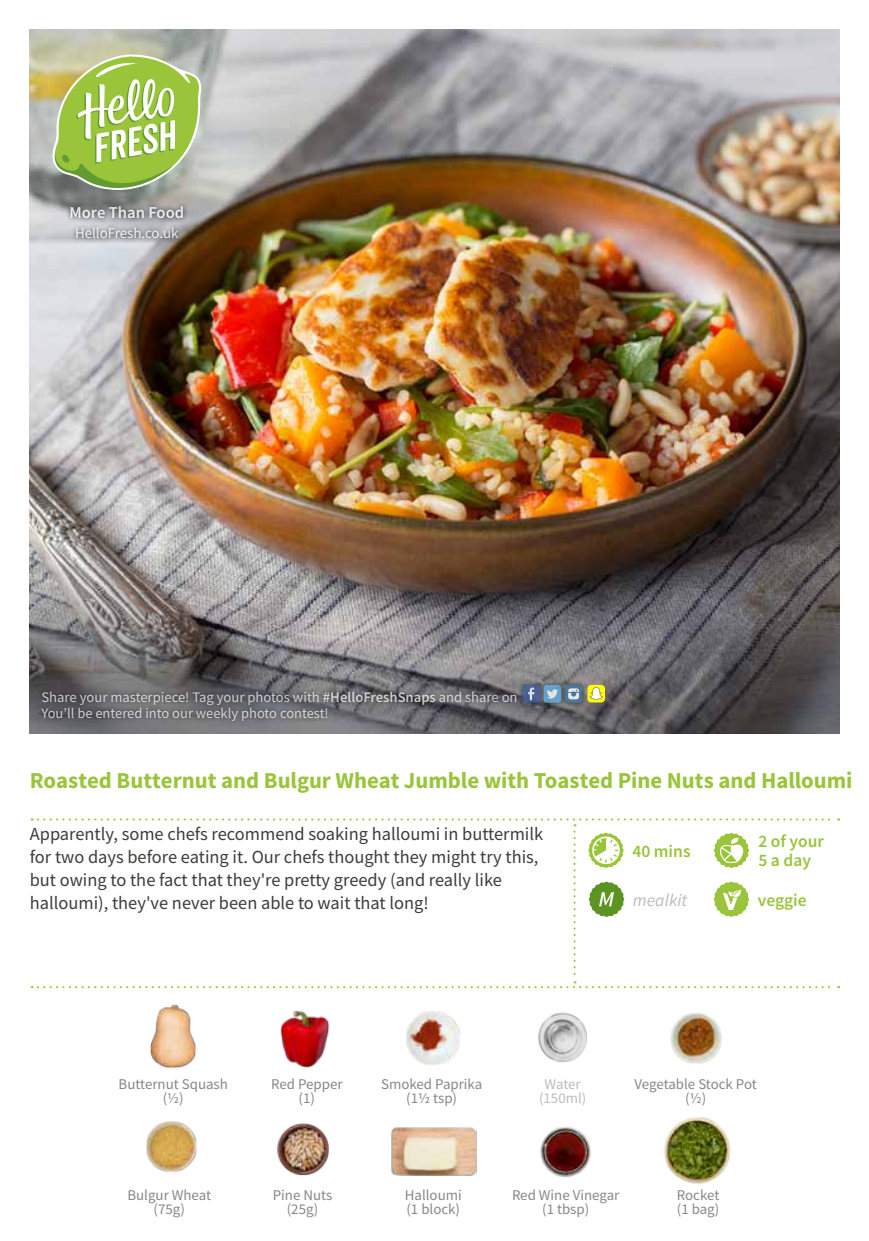
<style>
.page{position:relative;width:869px;height:1241px;background:#fff}
.page>*{position:absolute;margin:0;border:0;box-sizing:border-box;transform-origin:0 0}
.t1{font:700 22.75px "Source Sans Pro";color:#9ac43a}
.t2{font:18.38px/22.8px "Source Sans Pro";color:#3c3c3b}
.t3{font:600 17.5px/18.6px "Source Sans Pro";color:#9ac43a}
.t4{font:italic 17.5px "Source Sans Pro";color:#bcbcbc}
.t5{font:600 16.62px "Source Sans Pro";color:#fff}
.t6{font:14.88px/14.5px "Source Sans Pro";color:#878787;text-align:center}
.t7{font:14.88px "Source Sans Pro";color:#fff}
.t8{font:14.88px/14.5px "Source Sans Pro";color:#bcbcbc;text-align:center}
.t9{font:14.53px/16.4px "Source Sans Pro";color:#ededed}
.s1{font-weight:600}
</style>
<div class="page">
<img style="left:30px;top:30px;width:808px;height:703px">
<svg style="left:66px;top:201px;width:122px;height:21px"></svg>
<svg style="left:71px;top:223px;width:112px;height:21px"></svg>
<div style="left:37px;top:679px;width:550px;height:46px;background:#000;opacity:.75"></div>
<div style="left:522px;top:685px;width:18px;height:17px;background:#496195;border-radius:3px"></div>
<svg style="left:528px;top:687px;width:6px;height:13px"></svg>
<svg style="left:564px;top:685px;width:18px;height:17px"></svg>
<svg style="left:568px;top:688px;width:10px;height:11px"></svg>
<div style="left:543px;top:685px;width:18px;height:17px;background:#66a2cc;border-radius:3px"></div>
<svg style="left:547px;top:689px;width:11px;height:9px"></svg>
<svg style="left:587px;top:684px;width:17px;height:18px"></svg>
<img style="left:280px;top:1010px;width:50px;height:58px">
<img style="left:146px;top:1121px;width:51px;height:51px">
<img style="left:540px;top:1127px;width:51px;height:50px">
<img style="left:664px;top:1117px;width:67px;height:67px">
<img style="left:150px;top:1004px;width:46px;height:65px">
<svg style="left:48px;top:54px;width:153px;height:147px"></svg>
<img style="left:538px;top:1012px;width:49px;height:51px">
<img style="left:406px;top:1011px;width:54px;height:54px">
<img style="left:277px;top:1123px;width:52px;height:53px">
<img style="left:391px;top:1127px;width:85px;height:49px">
<img style="left:670px;top:1013px;width:52px;height:51px">
<svg style="left:32px;top:818px;width:806px;height:170px"></svg>
<p class="t5" style="left:69px;top:201px;width:116px">More Than Food</p>
<p class="t7" style="left:75px;top:224px;width:105px">HelloFresh.co.uk</p>
<p class="t9" style="left:41px;top:688px;width:477px">Share your masterpiece! Tag your photos with <span class="s1">#HelloFreshSnaps</span> and share on<br>You’ll be entered into our weekly photo contest!</p>
<p class="t1" style="left:30px;top:764px;width:823px">Roasted Butternut and Bulgur Wheat Jumble with Toasted Pine Nuts and Halloumi</p>
<p class="t2" style="left:30px;top:822px;width:514px">Apparently, some chefs recommend soaking halloumi in buttermilk for two days before eating it. Our chefs thought they might try this, but owing to the fact that they're pretty greedy (and really like halloumi), they've never been able to wait that long!</p>
<p class="t3" style="left:632px;top:841px;width:60px">40 mins</p>
<p class="t3" style="left:758px;top:831px;width:67px">2 of your<br>5 a day</p>
<p class="t4" style="left:632px;top:888px;width:56px">mealkit</p>
<p class="t3" style="left:757px;top:890px;width:50px">veggie</p>
<p class="t6" style="left:118px;top:1076px;width:111px">Butternut Squash (½)</p>
<p class="t6" style="left:271px;top:1076px;width:73px">Red Pepper (1)</p>
<p class="t6" style="left:381px;top:1076px;width:103px">Smoked Paprika (1½ tsp)</p>
<p class="t8" style="left:538px;top:1076px;width:49px">Water (150ml)</p>
<p class="t6" style="left:634px;top:1076px;width:124px">Vegetable Stock Pot (½)</p>
<p class="t6" style="left:273px;top:1187px;width:61px">Pine Nuts (25g)</p>
<p class="t6" style="left:404px;top:1187px;width:58px;text-align:left">Halloumi (1 block)</p>
<p class="t6" style="left:127px;top:1187px;width:85px">Bulgur Wheat (75g)</p>
<p class="t6" style="left:511px;top:1187px;width:109px">Red Wine Vinegar (1 tbsp)</p>
<p class="t6" style="left:676px;top:1187px;width:44px;text-align:left">Rocket (1 bag)</p>
</div>
